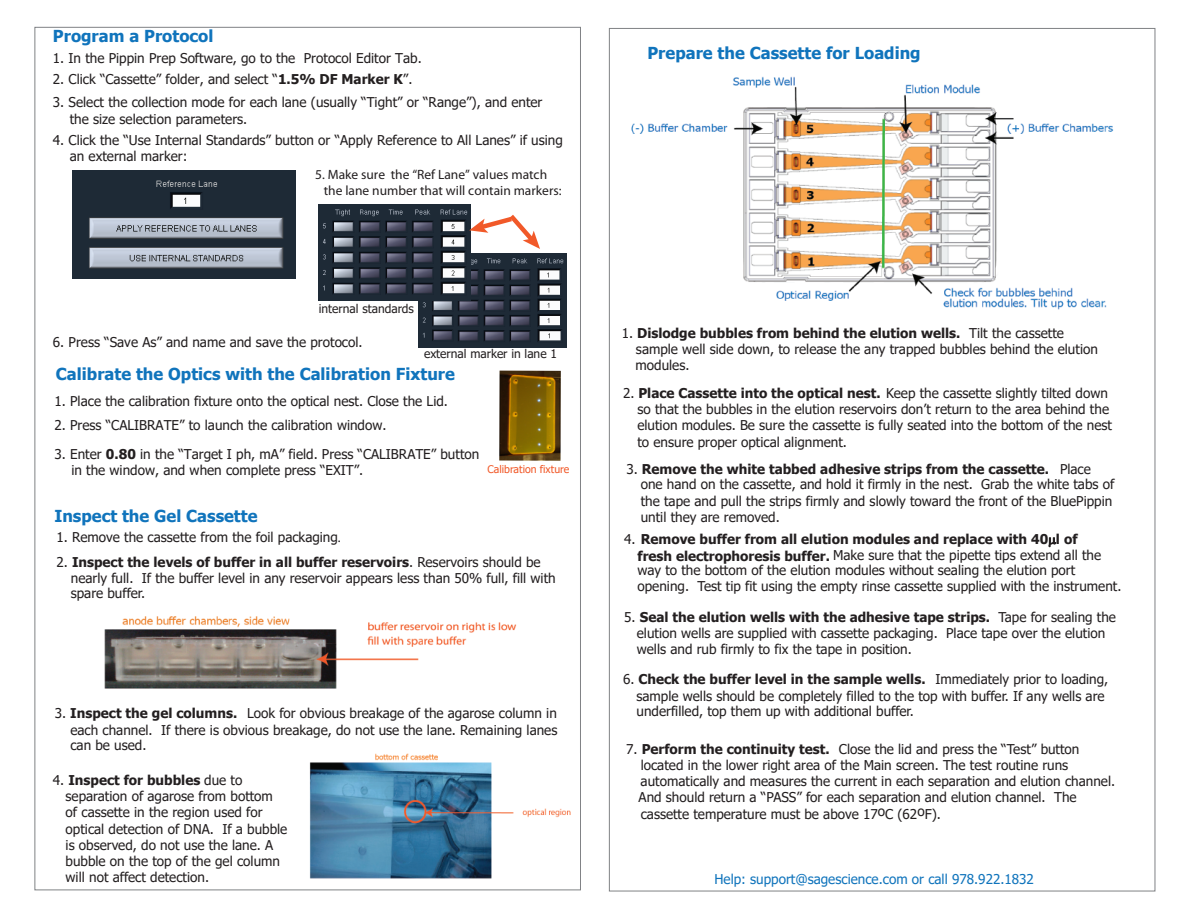
<style>
.page{position:relative;width:1188px;height:918px;background:#fff}
.page>*{position:absolute;margin:0;border:0;box-sizing:border-box;transform-origin:0 0}
.t1{font:700 16.5px "Tahoma";color:#1074bc}
.t2{font:13.5px/16.2px "Tahoma";color:#231f20}
.t3{font:13.5px/16.2px "Myriad Pro";color:#231f20}
.t4{font:700 13.5px "Tahoma";color:#231f20}
.t5{font:13.5px "Tahoma";color:#1074bc}
.t6{font:12px "Tahoma";color:#231f20}
.t7{font:10.5px "Tahoma";color:#f15929}
.s1{font-weight:700}
.s2{font-family:"Myriad Pro"}
.s3{font-weight:400}
</style>
<div class="page">
<img style="left:104px;top:616px;width:413px;height:73px">
<img style="left:631px;top:76px;width:483px;height:234px">
<img style="left:309px;top:753px;width:262px;height:126px">
<img style="left:499px;top:371px;width:62px;height:90px">
<img style="left:73px;top:171px;width:223px;height:108px">
<img style="left:418px;top:254px;width:149px;height:94px">
<img style="left:319px;top:205px;width:151px;height:96px">
<svg style="left:469px;top:210px;width:71px;height:39px"></svg>
<svg style="left:1048px;top:537px;width:9px;height:11px"></svg>
<p class="t1" style="left:53px;top:24px;width:162px">Program a Protocol</p>
<p class="t2" style="left:53px;top:50px;width:370px">1. In the Pippin Prep Software, go to the Protocol Editor Tab.</p>
<p class="t2" style="left:53px;top:71px;width:361px">2. Click “Cassette” folder, and select “<span class="s1">1.5% DF Marker K</span>”.</p>
<p class="t2" style="left:70px;top:95px;width:474px;text-indent:-17px">3. Select the collection mode for each lane (usually “Tight” or “Range”), and enter the size selection parameters.</p>
<p class="t2" style="left:70px;top:133px;width:495px;text-indent:-17px">4. Click the “Use Internal Standards” button or “Apply Reference to All Lanes” if using an external marker:</p>
<p class="t3" style="left:324px;top:166px;width:239px;text-indent:-9px">5. Make sure the “Ref Lane” values match the lane number that will contain markers:</p>
<p class="t6" style="left:319px;top:300px;width:97px">internal standards</p>
<p class="t2" style="left:53px;top:334px;width:311px">6. Press “Save As” and name and save the protocol.</p>
<p class="t6" style="left:424px;top:346px;width:134px">external marker in lane 1</p>
<p class="t1" style="left:56px;top:362px;width:401px">Calibrate the Optics with the Calibration Fixture</p>
<p class="t2" style="left:55px;top:394px;width:395px">1. Place the calibration fixture onto the optical nest. Close the Lid.</p>
<p class="t2" style="left:55px;top:418px;width:334px">2. Press “CALIBRATE” to launch the calibration window.</p>
<p class="t2" style="left:71px;top:446px;width:409px;text-indent:-17px">3. Enter <span class="s1">0.80</span> in the “Target I ph, mA” field. Press “CALIBRATE” button in the window, and when complete press “EXIT”.</p>
<p class="t7" style="left:488px;top:463px;width:83px">Calibration fixture</p>
<p class="t1" style="left:54px;top:504px;width:205px">Inspect the Gel Cassette</p>
<p class="t2" style="left:56px;top:530px;width:286px">1. Remove the cassette from the foil packaging<span class="s2">.</span></p>
<p class="t2" style="left:71px;top:556px;width:486px;line-height:15.5px;text-indent:-14px">2. <span class="s1">Inspect the levels of buffer in all buffer reservoirs</span>. Reservoirs should be nearly full. If the buffer level in any reservoir appears less than 50% full, fill with spare buffer.</p>
<p class="t2" style="left:55px;top:706px;width:504px;line-height:16.6px;text-align:right">3. <span class="s1">Inspect the gel columns.</span> Look for obvious breakage of the agarose column in each channel. If there is obvious breakage, do not use the lane. Remaining lanes</p>
<p class="t2" style="left:70px;top:738px;width:78px">can be used.</p>
<p class="t2" style="left:66px;top:773px;width:223px;text-indent:-13px">4. <span class="s1">Inspect for bubbles</span> due to separation of agarose from bottom of cassette in the region used for optical detection of DNA. If a bubble is observed, do not use the lane. A bubble on the top of the gel column will not affect detection.</p>
<p class="t1" style="left:647px;top:41px;width:275px">Prepare the Cassette for Loading</p>
<p class="t2" style="left:636px;top:326px;width:464px;text-indent:-14px">1. <span class="s1">Dislodge bubbles from behind the elution wells.</span> Tilt the cassette sample well side down, to release the any trapped bubbles behind the elution modules.</p>
<p class="t2" style="left:637px;top:386px;width:476px;text-indent:-14px">2. <span class="s1">Place Cassette into the optical nest.</span> Keep the cassette slightly tilted down so that the bubbles in the elution reservoirs don’t return to the area behind the elution modules. Be sure the cassette is fully seated into the bottom of the nest to ensure proper optical alignment.</p>
<p class="t2" style="left:641px;top:463px;width:475px;line-height:14.7px;text-indent:-14px">3. <span class="s1">Remove the white tabbed adhesive strips from the cassette.</span> Place one hand on the cassette, and hold it firmly in the nest. Grab the white tabs of</p>
<p class="t2" style="left:641px;top:493px;width:473px;line-height:16.6px">the tape and pull the strips firmly and slowly toward the front of the BluePippin until they are removed.</p>
<p class="t2" style="left:638px;top:548px;width:486px;line-height:15.3px"><span class="s1">fresh electrophoresis buffer.</span> Make sure that the pipette tips extend all the way to the bottom of the elution modules without sealing the elution port opening. Test tip fit using the empty rinse cassette supplied with the instrument.</p>
<p class="t4" style="left:624px;top:529px;width:455px"><span class="s3">4.</span> Remove buffer from all elution modules and replace with 40 l of</p>
<p class="t2" style="left:637px;top:610px;width:481px;text-indent:-13px">5. <span class="s1">Seal the elution wells with the adhesive tape strips.</span> Tape for sealing the elution wells are supplied with cassette packaging. Place tape over the elution wells and rub firmly to fix the tape in position.</p>
<p class="t2" style="left:637px;top:672px;width:473px;text-indent:-13px">6. <span class="s1">Check the buffer level in the sample wells.</span> Immediately prior to loading, sample wells should be completely filled to the top with buffer. If any wells are underfilled, top them up with additional buffer.</p>
<p class="t2" style="left:639px;top:741px;width:478px;text-indent:-12px">7. <span class="s1">Perform the continuity test.</span> Close the lid and press the “Test” button located in the lower right area of the Main screen. The test routine runs automatically and measures the current in each separation and elution channel.<br>And should return a “PASS” for each separation and elution channel. The</p>
<p class="t2" style="left:641px;top:807px;width:302px">cassette temperature must be above 17oC (62oF).</p>
<p class="t5" style="left:715px;top:870px;width:321px">Help: support@sagescience.com or call 978.922.1832</p>
</div>
